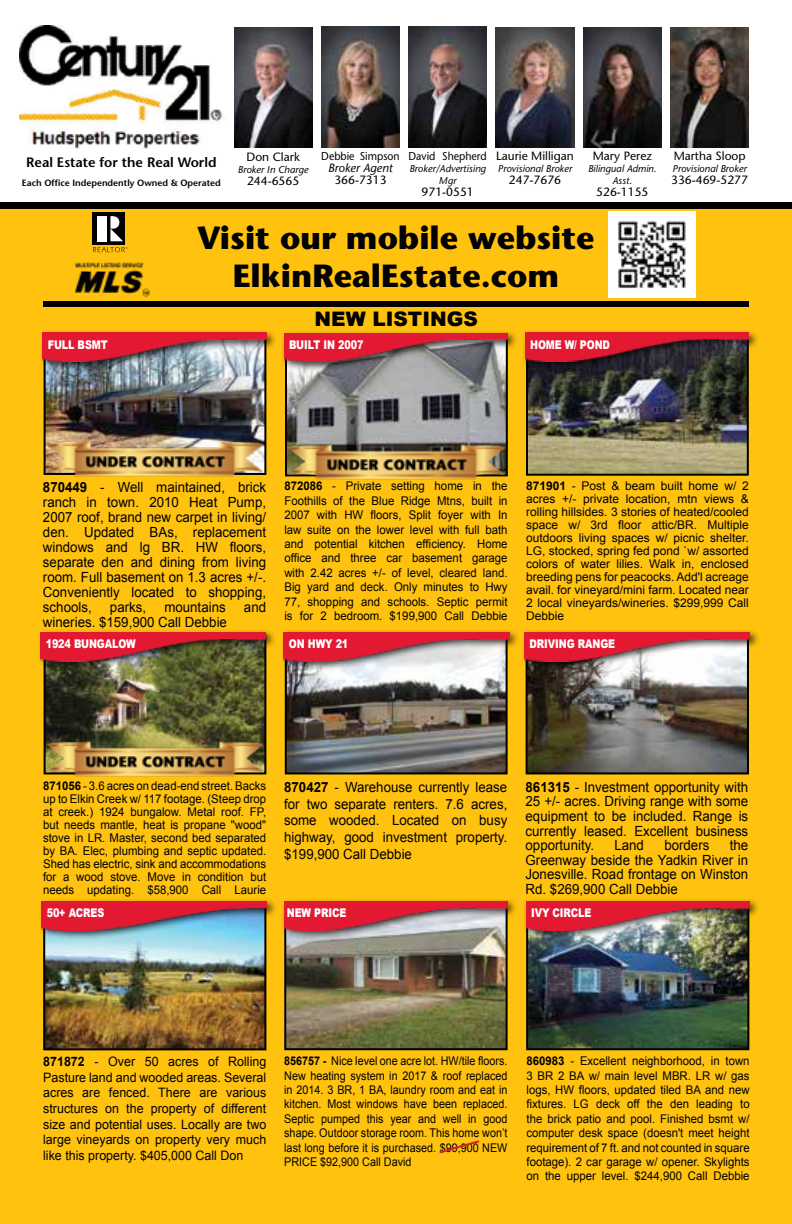
<style>
.page{position:relative;width:792px;height:1224px;background:#fff}
.page>*{position:absolute;margin:0;border:0;box-sizing:border-box;transform-origin:0 0}
.t1{font:700 32px/38px "Stone Sans";color:#000;text-align:center}
.t2{font:900 20px "Arial";color:#000}
.t3{font:14px/15px "Arial";color:#000;text-align:justify;scale:.95 1}
.t4{font:600 13.6px "Stone Sans";color:#000}
.t5{font:13px/15.6px "Arial";color:#000;text-align:justify;scale:.96 1}
.t6{font:12px/14.4px "Arial";color:#000;text-align:justify;scale:.95 1}
.t7{font:12px/13px "Arial";color:#000;text-align:justify}
.t8{font:12px/14.4px "Arial";color:#000;text-align:justify;scale:.9 1}
.t9{font:12px "Stone Sans";color:#000}
.t10{font:900 12px "Arial";letter-spacing:-.01em;color:#fff;scale:.8 1}
.t11{font:italic 12px "Stone Sans";color:#000}
.t12{font:11.4px "Stone Sans";color:#000;scale:.92 1}
.t13{font:italic 10px/12px "Stone Sans";color:#000;text-align:center}
.t14{font:600 9px "Stone Sans";color:#000}
.s1{font-weight:700}
</style>
<div class="page">
<div style="left:0;top:205px;width:792px;height:1019px;background:#ffc20e"></div>
<div style="left:0;top:202px;width:792px;height:6px;background:#000"></div>
<img style="left:19px;top:25px;width:204px;height:124px">
<div style="left:43px;top:301px;width:706px;height:6px;background:#000"></div>
<img style="left:609px;top:211px;width:86px;height:86px">
<img style="left:234px;top:27px;width:78px;height:121px">
<img style="left:321px;top:27px;width:79px;height:121px">
<img style="left:409px;top:27px;width:78px;height:121px">
<img style="left:496px;top:27px;width:78px;height:121px">
<img style="left:75px;top:262px;width:74px;height:35px">
<svg style="left:93px;top:247px;width:34px;height:5px"></svg>
<div style="left:93px;top:213px;width:32px;height:32px;background:#000"></div>
<div style="left:97px;top:216px;width:10px;height:25px;background:#fff"></div>
<svg style="left:110px;top:216px;width:13px;height:25px"></svg>
<img style="left:583px;top:27px;width:79px;height:121px">
<img style="left:529px;top:671px;width:217px;height:100px">
<div style="left:526px;top:634px;width:223px;height:140px;border:2px solid #000"></div>
<div style="left:522px;top:630px;width:238px;height:41px;background:#000;opacity:.75"></div>
<img style="left:524px;top:632px;width:226px;height:29px">
<img style="left:46px;top:940px;width:217px;height:107px">
<div style="left:43px;top:903px;width:223px;height:147px;border:2px solid #000"></div>
<div style="left:39px;top:899px;width:238px;height:41px;background:#000;opacity:.75"></div>
<img style="left:42px;top:901px;width:225px;height:29px">
<img style="left:287px;top:940px;width:218px;height:107px">
<div style="left:284px;top:903px;width:224px;height:147px;border:2px solid #000"></div>
<div style="left:281px;top:898px;width:237px;height:42px;background:#000;opacity:.75"></div>
<img style="left:284px;top:901px;width:223px;height:29px">
<img style="left:529px;top:940px;width:217px;height:107px">
<div style="left:526px;top:903px;width:223px;height:147px;border:2px solid #000"></div>
<div style="left:523px;top:898px;width:236px;height:42px;background:#000;opacity:.75"></div>
<img style="left:526px;top:901px;width:223px;height:29px">
<img style="left:529px;top:372px;width:217px;height:101px">
<div style="left:526px;top:335px;width:223px;height:141px;border:2px solid #000"></div>
<div style="left:522px;top:330px;width:237px;height:42px;background:#000;opacity:.75"></div>
<img style="left:525px;top:333px;width:224px;height:29px">
<img style="left:47px;top:671px;width:216px;height:62px">
<div style="left:38px;top:630px;width:238px;height:41px;background:#000;opacity:.75"></div>
<img style="left:41px;top:632px;width:225px;height:29px">
<img style="left:288px;top:671px;width:217px;height:100px">
<div style="left:285px;top:634px;width:223px;height:140px;border:2px solid #000"></div>
<div style="left:281px;top:630px;width:238px;height:41px;background:#000;opacity:.75"></div>
<img style="left:284px;top:632px;width:225px;height:29px">
<svg style="left:439px;top:1140px;width:40px;height:14px"></svg>
<img style="left:670px;top:27px;width:79px;height:121px">
<img style="left:288px;top:372px;width:217px;height:64px">
<div style="left:281px;top:330px;width:237px;height:42px;background:#000;opacity:.75"></div>
<img style="left:284px;top:333px;width:224px;height:29px">
<img style="left:47px;top:372px;width:216px;height:62px">
<div style="left:40px;top:330px;width:237px;height:42px;background:#000;opacity:.75"></div>
<img style="left:43px;top:333px;width:223px;height:29px">
<img style="left:44px;top:733px;width:223px;height:44px">
<img style="left:44px;top:434px;width:223px;height:43px">
<img style="left:285px;top:436px;width:223px;height:44px">
<p class="t4" style="left:26px;top:154px;width:192px">Real Estate for the Real World</p>
<p class="t14" style="left:22px;top:177px;width:200px">Each Office Independently Owned &amp; Operated</p>
<p class="t9" style="left:247px;top:149px;width:55px">Don Clark</p>
<p class="t13" style="left:238px;top:163px;width:72px">Broker In Charge</p>
<p class="t9" style="left:247px;top:173px;width:54px">244-6565</p>
<p class="t12" style="left:321px;top:149px;width:87px">Debbie Simpson</p>
<p class="t11" style="left:328px;top:161px;width:66px">Broker Agent</p>
<p class="t9" style="left:334px;top:173px;width:54px">366-7313</p>
<p class="t12" style="left:409px;top:149px;width:86px">David Shepherd</p>
<p class="t13" style="left:409px;top:163px;width:78px">Broker/Advertising<br>Mgr</p>
<p class="t9" style="left:422px;top:185px;width:54px">971-0551</p>
<p class="t9" style="left:496px;top:149px;width:79px">Laurie Milligan</p>
<p class="t13" style="left:498px;top:163px;width:76px">Provisional Broker</p>
<p class="t9" style="left:509px;top:173px;width:54px">247-7676</p>
<p class="t9" style="left:593px;top:149px;width:61px">Mary Perez</p>
<p class="t13" style="left:588px;top:163px;width:70px">Bilingual Admin.<br>Asst.</p>
<p class="t9" style="left:596px;top:185px;width:54px">526-1155</p>
<h1 class="t1" style="left:197px;top:218px;width:399px">Visit our mobile website<br>ElkinRealEstate.com</h1>
<p class="t10" style="left:48px;top:336px;width:77px">FULL BSMT</p>
<h2 class="t2" style="left:315px;top:304px;width:165px">NEW LISTINGS</h2>
<p class="t10" style="left:289px;top:336px;width:94px">BUILT IN 2007</p>
<p class="t10" style="left:530px;top:336px;width:101px">HOME W/ POND</p>
<p class="t9" style="left:674px;top:149px;width:73px">Martha Sloop</p>
<p class="t13" style="left:673px;top:163px;width:76px">Provisional Broker</p>
<p class="t9" style="left:671px;top:173px;width:78px">336-469-5277</p>
<p class="t3" style="left:43px;top:480px;width:236px"><span class="s1">870449</span> - Well maintained, brick ranch in town. 2010 Heat Pump, 2007 roof, brand new carpet in living/ den. Updated BAs, replacement windows and lg BR. HW floors, separate den and dining from living room. Full basement on 1.3 acres +/-.<br>Conveniently located to shopping, schools,</p>
<p class="t3" style="left:110px;top:600px;width:40px">parks,</p>
<p class="t3" style="left:164px;top:600px;width:66px">mountains</p>
<p class="t3" style="left:244px;top:600px;width:25px">and</p>
<p class="t3" style="left:43px;top:615px;width:195px">wineries. $159,900 Call Debbie</p>
<p class="t10" style="left:46px;top:635px;width:114px">1924 BUNGALOW</p>
<p class="t6" style="left:284px;top:479px;width:236px"><span class="s1">872086</span> - Private setting home in the Foothills of the Blue Ridge Mtns, built in 2007 with HW floors, Split foyer with In law suite on the lower level with full bath and potential kitchen efficiency. Home office and three car basement garage with 2.42 acres +/- of level, cleared land.<br>Big yard and deck. Only minutes to Hwy 77, shopping and schools. Septic permit is for 2 bedroom. $199,900 Call Debbie</p>
<p class="t10" style="left:289px;top:635px;width:76px">ON HWY 21</p>
<p class="t7" style="left:526px;top:480px;width:224px"><span class="s1">871901</span> - Post &amp; beam built home w/ 2 acres +/- private location, mtn views &amp; rolling hillsides. 3 stories of heated/cooled space w/ 3rd floor attic/BR. Multiple outdoors living spaces w/ picnic shelter.<br>LG, stocked, spring fed pond `w/ assorted colors of water lilies. Walk in, enclosed breeding pens for peacocks. Add'l acreage avail. for vineyard/mini farm. Located near 2 local vineyards/wineries. $299,999 Call Debbie</p>
<p class="t10" style="left:529px;top:635px;width:109px">DRIVING RANGE</p>
<p class="t6" style="left:43px;top:780px;width:236px;line-height:13px"><span class="s1">871056</span> - 3.6 acres on dead-end street. Backs up to Elkin Creek w/ 117 footage. (Steep drop at creek.) 1924 bungalow. Metal roof. FP, but needs mantle, heat is propane "wood" stove in LR. Master, second bed separated by BA. Elec, plumbing and septic updated.<br>Shed has electric, sink and accommodations for a wood stove. Move in condition but needs updating. $58,900 Call Laurie</p>
<p class="t10" style="left:47px;top:904px;width:74px">50+ ACRES</p>
<p class="t3" style="left:284px;top:779px;width:236px;line-height:16.8px"><span class="s1">870427</span> - Warehouse currently lease for two separate renters. 7.6 acres, some wooded. Located on busy highway, good investment property. $199,900 Call Debbie</p>
<p class="t10" style="left:287px;top:904px;width:76px">NEW PRICE</p>
<p class="t3" style="left:526px;top:780px;width:236px"><span class="s1">861315</span> - Investment opportunity with 25 +/- acres. Driving range with some equipment to be included. Range is currently leased. Excellent business opportunity.</p>
<p class="t3" style="left:526px;top:838px;width:236px;text-indent:204px">the Greenway beside the Yadkin River in Jonesville. Road frontage on Winston Rd. $269,900 Call Debbie</p>
<p class="t3" style="left:614px;top:838px;width:33px">Land</p>
<p class="t3" style="left:664px;top:838px;width:49px">borders</p>
<p class="t10" style="left:531px;top:904px;width:77px">IVY CIRCLE</p>
<p class="t5" style="left:43px;top:1054px;width:234px"><span class="s1">871872</span> - Over 50 acres of Rolling Pasture land and wooded areas. Several acres are fenced. There are various structures on the property of different size and potential uses. Locally are two large vineyards on property very much like this property. $405,000 Call Don</p>
<p class="t8" style="left:284px;top:1054px;width:249px"><span class="s1">856757 -</span> Nice level one acre lot. HW/tile floors.<br>New heating system in 2017 &amp; roof replaced in 2014. 3 BR, 1 BA, laundry room and eat in kitchen. Most windows have been replaced.<br>Septic pumped this year and well in good shape. Outdoor storage room. This home won’t last long before it is purchased. $99,900 NEW PRICE $92,900 Call David</p>
<p class="t6" style="left:526px;top:1054px;width:236px"><span class="s1">860983</span> - Excellent neighborhood, in town 3 BR 2 BA w/ main level MBR. LR w/ gas logs, HW floors, updated tiled BA and new fixtures. LG deck off the den leading to the brick patio and pool. Finished bsmt w/ computer desk space (doesn't meet height requirement of 7 ft. and not counted in square footage). 2 car garage w/ opener. Skylights on the upper level. $244,900 Call Debbie</p>
</div>
